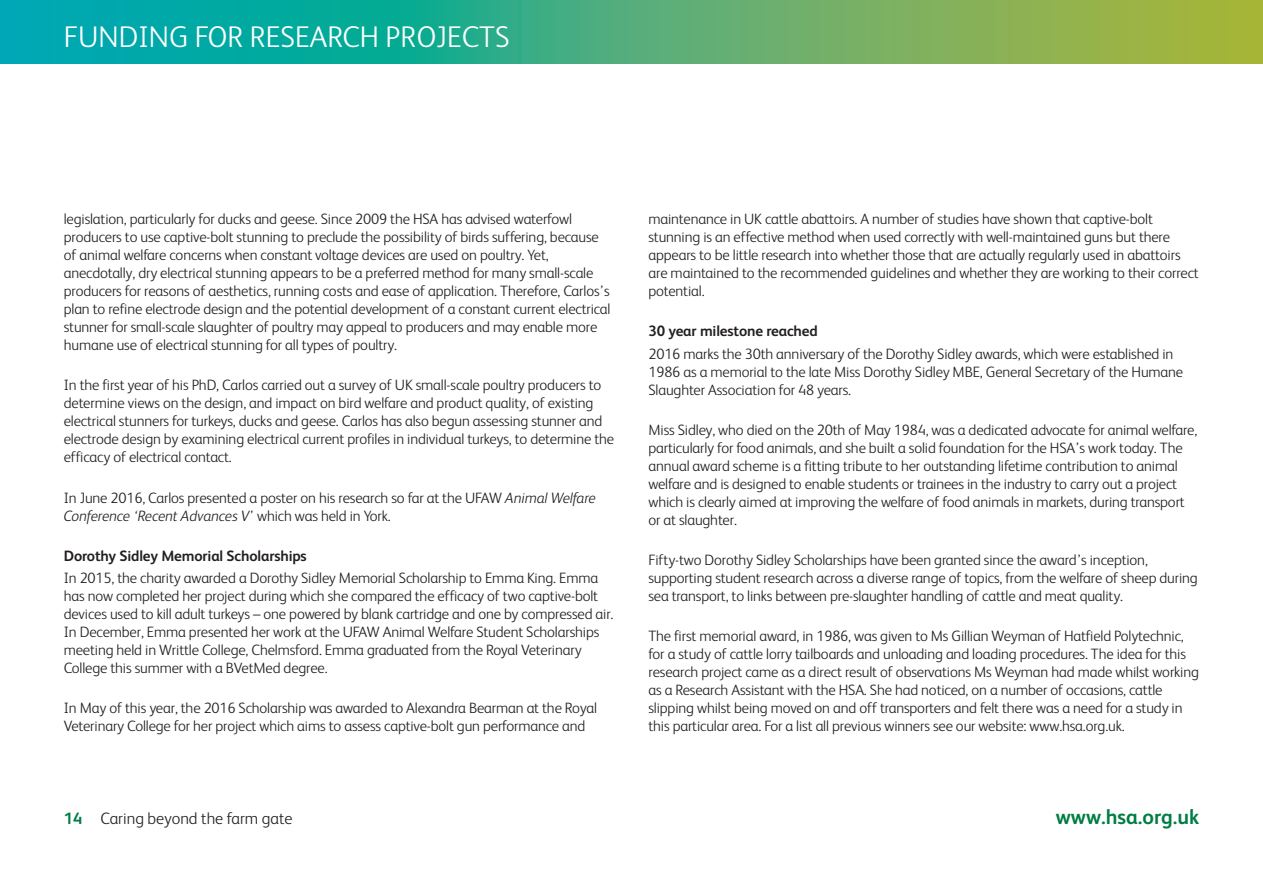
<style>
.page{position:relative;width:1263px;height:893px;background:#fff}
.page>*{position:absolute;margin:0;border:0;box-sizing:border-box;transform-origin:0 0}
.t1{font:300 30px "FS Albert";color:#fff}
.t2{font:700 21px "FS Albert";color:#007d43}
.t3{font:300 16.5px "FS Albert";color:#231f20}
.t4{font:300 15px/18px "FS Albert";letter-spacing:-.01em;color:#231f20}
.t5{font:700 15px "FS Albert";letter-spacing:-.01em;color:#231f20}
.s1{font-style:italic}
.s2{font-weight:700;color:#007d43}
</style>
<div class="page">
<svg style="left:0;top:0;width:1263px;height:64px;background:#4aad7a"></svg>
<h1 class="t1" style="left:64px;top:26px;width:447px">FUNDING FOR RESEARCH PROJECTS</h1>
<p class="t4" style="left:64px;top:212px;width:548px">legislation, particularly for ducks and geese. Since 2009 the HSA has advised waterfowl producers to use captive-bolt stunning to preclude the possibility of birds suffering, because of animal welfare concerns when constant voltage devices are used on poultry. Yet, anecdotally, dry electrical stunning appears to be a preferred method for many small-scale producers for reasons of aesthetics, running costs and ease of application. Therefore, Carlos’s plan to refine electrode design and the potential development of a constant current electrical stunner for small-scale slaughter of poultry may appeal to producers and may enable more humane use of electrical stunning for all types of poultry.</p>
<p class="t4" style="left:64px;top:378px;width:552px">In the first year of his PhD, Carlos carried out a survey of UK small-scale poultry producers to determine views on the design, and impact on bird welfare and product quality, of existing electrical stunners for turkeys, ducks and geese. Carlos has also begun assessing stunner and electrode design by examining electrical current profiles in individual turkeys, to determine the efficacy of electrical contact.</p>
<p class="t4" style="left:64px;top:490px;width:533px">In June 2016, Carlos presented a poster on his research so far at the UFAW <span class="s1">Animal Welfare<br>Conference ‘Recent Advances V</span>’ which was held in York.</p>
<p class="t5" style="left:64px;top:551px;width:245px">Dorothy Sidley Memorial Scholarships</p>
<p class="t4" style="left:64px;top:571px;width:551px">In 2015, the charity awarded a Dorothy Sidley Memorial Scholarship to Emma King. Emma has now completed her project during which she compared the efficacy of two captive-bolt devices used to kill adult turkeys – one powered by blank cartridge and one by compressed air.<br>In December, Emma presented her work at the UFAW Animal Welfare Student Scholarships meeting held in Writtle College, Chelmsford. Emma graduated from the Royal Veterinary College this summer with a BVetMed degree.</p>
<p class="t4" style="left:64px;top:701px;width:535px">In May of this year, the 2016 Scholarship was awarded to Alexandra Bearman at the Royal<br>Veterinary College for her project which aims to assess captive-bolt gun performance and</p>
<p class="t4" style="left:648px;top:212px;width:552px">maintenance in UK cattle abattoirs. A number of studies have shown that captive-bolt stunning is an effective method when used correctly with well-maintained guns but there appears to be little research into whether those that are actually regularly used in abattoirs are maintained to the recommended guidelines and whether they are working to their correct potential.</p>
<p class="t5" style="left:648px;top:326px;width:171px">30 year milestone reached</p>
<p class="t4" style="left:648px;top:346px;width:536px">2016 marks the 30th anniversary of the Dorothy Sidley awards, which were established in<br>1986 as a memorial to the late Miss Dorothy Sidley MBE, General Secretary of the Humane<br>Slaughter Association for 48 years.</p>
<p class="t4" style="left:648px;top:422px;width:550px">Miss Sidley, who died on the 20th of May 1984, was a dedicated advocate for animal welfare, particularly for food animals, and she built a solid foundation for the HSA’s work today. The annual award scheme is a fitting tribute to her outstanding lifetime contribution to animal welfare and is designed to enable students or trainees in the industry to carry out a project which is clearly aimed at improving the welfare of food animals in markets, during transport or at slaughter.</p>
<p class="t4" style="left:648px;top:553px;width:551px">Fifty-two Dorothy Sidley Scholarships have been granted since the award’s inception, supporting student research across a diverse range of topics, from the welfare of sheep during sea transport, to links between pre-slaughter handling of cattle and meat quality.</p>
<p class="t4" style="left:648px;top:629px;width:552px">The first memorial award, in 1986, was given to Ms Gillian Weyman of Hatfield Polytechnic, for a study of cattle lorry tailboards and unloading and loading procedures. The idea for this research project came as a direct result of observations Ms Weyman had made whilst working as a Research Assistant with the HSA. She had noticed, on a number of occasions, cattle slipping whilst being moved on and off transporters and felt there was a need for a study in this particular area. For a list all previous winners see our website: www.hsa.org.uk.</p>
<p class="t3" style="left:64px;top:813px;width:230px"><span class="s2">14</span> Caring beyond the farm gate</p>
<h2 class="t2" style="left:1056px;top:810px;width:145px">www.hsa.org.uk</h2>
</div>
